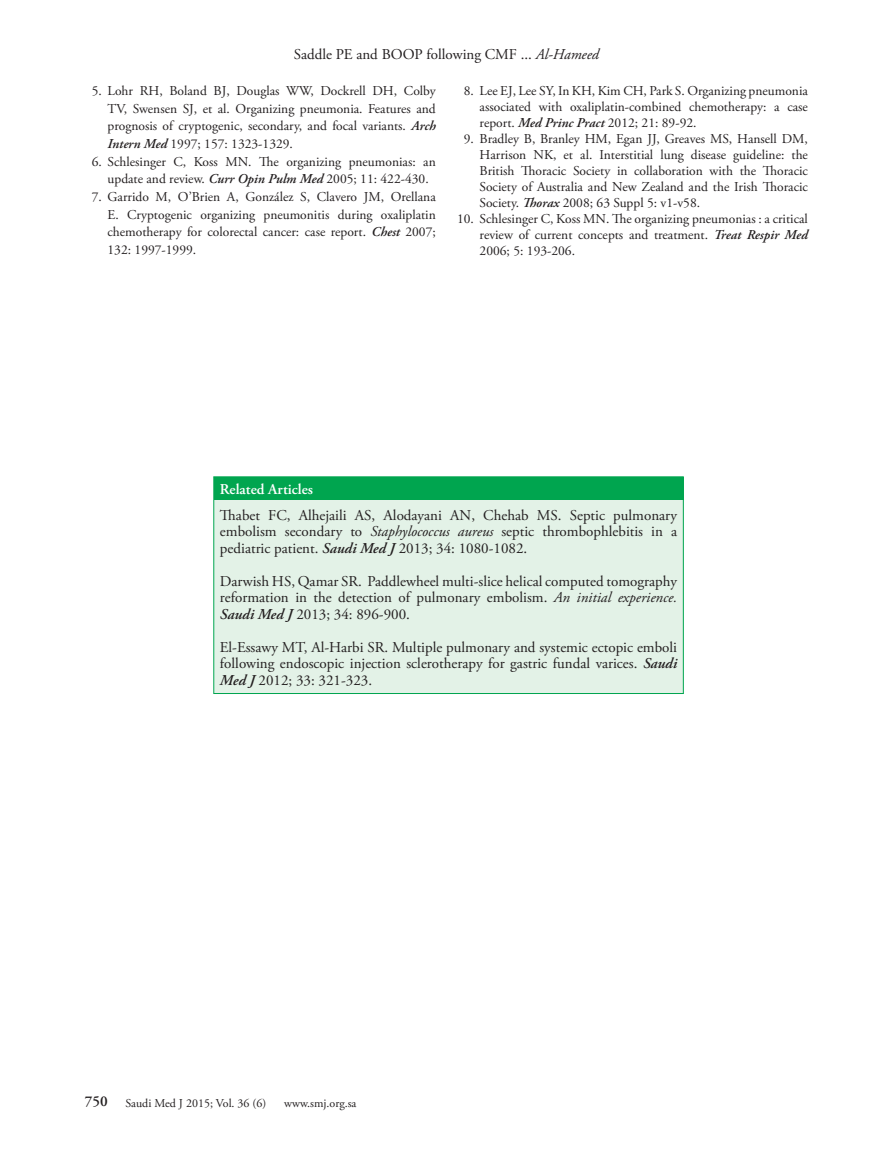
<style>
.page{position:relative;width:893px;height:1149px;background:#fff}
.page>*{position:absolute;margin:0;border:0;box-sizing:border-box;transform-origin:0 0}
.t1{font:15px/16.5px "Adobe Garamond Pro";color:#231f20;text-align:justify}
.t2{font:600 15px "Adobe Garamond Pro";color:#fff}
.t3{font:600 15px "Adobe Garamond Pro";color:#231f20}
.t4{font:13.5px/16px "Adobe Garamond Pro";color:#231f20;text-align:justify}
.t5{font:12px "Adobe Garamond Pro";color:#231f20}
.s1{font-style:italic}
.s2{font-weight:600;font-style:italic}
</style>
<div class="page">
<div style="left:214px;top:477px;width:469px;height:23px;background:#00a54f"></div>
<div style="left:214px;top:500px;width:469px;height:193px;background:#e3f2e7"></div>
<div style="left:214px;top:476px;width:469px;height:217px;border:1px solid #00a54f"></div>
<p class="t1" style="left:294px;top:47px;width:307px">Saddle PE and BOOP following CMF ... <span class="s1">Al-Hameed</span></p>
<p class="t4" style="left:108px;top:82px;width:330px;line-height:17.7px;text-indent:-16px">5. Lohr RH, Boland BJ, Douglas WW, Dockrell DH, Colby TV, Swensen SJ, et al. Organizing pneumonia. Features and prognosis of cryptogenic, secondary, and focal variants. <span class="s2">Arch Intern Med</span> 1997; 157: 1323-1329.</p>
<p class="t4" style="left:108px;top:153px;width:330px;line-height:17.7px;text-indent:-16px">6. Schlesinger C, Koss MN. The organizing pneumonias: an update and review. <span class="s2">Curr Opin Pulm Med</span> 2005; 11: 422-430.</p>
<p class="t4" style="left:108px;top:188px;width:330px;line-height:17.7px;text-indent:-16px">7. Garrido M, O’Brien A, González S, Clavero JM, Orellana E. Cryptogenic organizing pneumonitis during oxaliplatin chemotherapy for colorectal cancer: case report. <span class="s2">Chest</span> 2007; 132: 1997-1999.</p>
<p class="t4" style="left:480px;top:83px;width:330px;text-indent:-16px">8. Lee EJ, Lee SY, In KH, Kim CH, Park S. Organizing pneumonia associated with oxaliplatin-combined chemotherapy: a case report. <span class="s2">Med Princ Pract</span> 2012; 21: 89-92.</p>
<p class="t4" style="left:480px;top:131px;width:330px;text-indent:-16px">9. Bradley B, Branley HM, Egan JJ, Greaves MS, Hansell DM, Harrison NK, et al. Interstitial lung disease guideline: the British Thoracic Society in collaboration with the Thoracic Society of Australia and New Zealand and the Irish Thoracic Society. <span class="s2">Thorax</span> 2008; 63 Suppl 5: v1-v58.</p>
<p class="t4" style="left:480px;top:211px;width:330px;text-indent:-23px">10. Schlesinger C, Koss MN. The organizing pneumonias : a critical review of current concepts and treatment. <span class="s2">Treat Respir Med </span>2006; 5: 193-206.</p>
<p class="t2" style="left:220px;top:480px;width:95px">Related Articles</p>
<p class="t1" style="left:220px;top:507px;width:459px">Thabet FC, Alhejaili AS, Alodayani AN, Chehab MS. Septic pulmonary embolism secondary to <span class="s1">Staphylococcus aureus</span> septic thrombophlebitis in a pediatric patient. <span class="s2">Saudi Med J</span> 2013; 34: 1080-1082.</p>
<p class="t1" style="left:220px;top:573px;width:459px">Darwish HS, Qamar SR. Paddlewheel multi-slice helical computed tomography reformation in the detection of pulmonary embolism. <span class="s1">An initial experience.<br></span><span class="s2">Saudi Med J</span> 2013; 34: 896-900.</p>
<p class="t1" style="left:220px;top:639px;width:459px">El-Essawy MT, Al-Harbi SR. Multiple pulmonary and systemic ectopic emboli following endoscopic injection sclerotherapy for gastric fundal varices. <span class="s2">Saudi Med J</span> 2012; 33: 321-323.</p>
<p class="t3" style="left:85px;top:1092px;width:24px">750</p>
<p class="t5" style="left:126px;top:1095px;width:141px">Saudi Med J 2015; Vol. 36 (6)</p>
<p class="t5" style="left:284px;top:1095px;width:74px">www.smj.org.sa</p>
</div>
